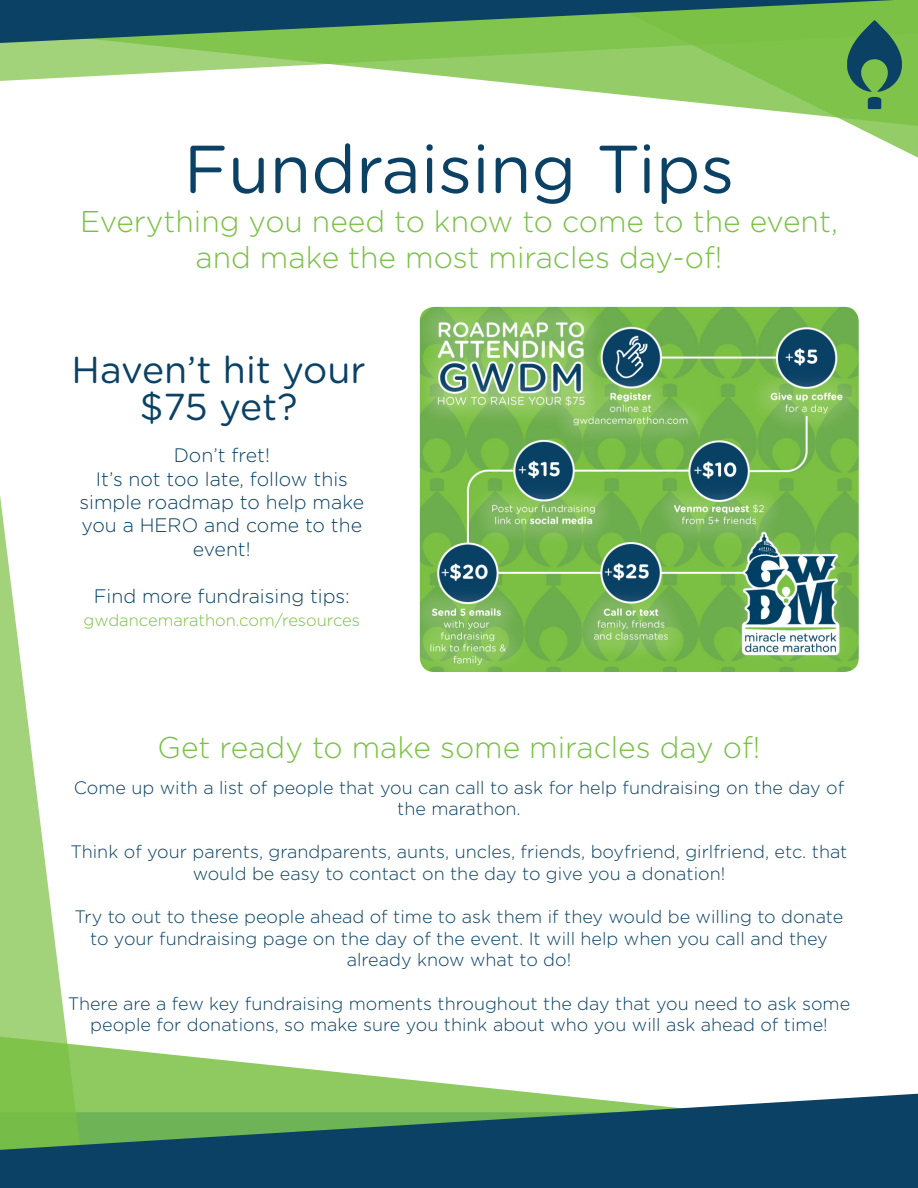
<style>
.page{position:relative;width:918px;height:1188px;background:#fff}
.page>*{position:absolute;margin:0;border:0;box-sizing:border-box;transform-origin:0 0}
.t1{font:67.5px "Gotham Rounded";color:#0a4165}
.t2{font:37.5px "Gotham Rounded";color:#0a4165}
.t3{font:300 30px "Gotham Rounded";color:#7ac143}
.t4{font:300 19.5px/23.4px "Gotham Rounded";color:#0a4165;text-align:center}
.t5{font:300 18px/21.6px "Gotham Rounded";color:#0a4165;text-align:center}
.t6{font:300 16.5px "Gotham Rounded";color:#7bc043}
</style>
<div class="page">
<svg style="left:128px;top:1050px;width:790px;height:44px"></svg>
<svg style="left:0;top:495px;width:128px;height:599px"></svg>
<svg style="left:0;top:1094px;width:918px;height:94px;background:#306866"></svg>
<svg style="left:0;top:0;width:918px;height:157px"></svg>
<img style="left:421px;top:308px;width:436px;height:363px">
<div style="left:412px;top:299px;width:454px;height:381px;border:8px solid #fff;border-radius:18px"></div>
<div style="left:412px;top:301px;width:10px;height:9px;background:#fff;border-radius:3px"></div>
<div style="left:858px;top:300px;width:10px;height:9px;background:#fff;border-radius:3px"></div>
<div style="left:857px;top:670px;width:11px;height:10px;background:#fff;border-radius:3px"></div>
<div style="left:412px;top:670px;width:10px;height:10px;background:#fff;border-radius:3px"></div>
<p class="t1" style="left:184px;top:123px;width:552px">Fundraising Tips</p>
<p class="t3" style="left:80px;top:202px;width:759px">Everything you need to know to come to the event,</p>
<p class="t3" style="left:196px;top:238px;width:528px">and make the most miracles day-of!</p>
<p class="t2" style="left:72px;top:344px;width:296px">Haven’t hit your</p>
<p class="t2" style="left:140px;top:381px;width:159px">$75 yet?</p>
<p class="t4" style="left:174px;top:443px;width:98px">Don’t fret!</p>
<p class="t4" style="left:80px;top:466px;width:286px">It’s not too late, follow this simple roadmap to help make you a HERO and come to the event!</p>
<p class="t4" style="left:94px;top:583px;width:258px">Find more fundraising tips:</p>
<p class="t6" style="left:84px;top:609px;width:278px">gwdancemarathon.com/resources</p>
<p class="t3" style="left:158px;top:727px;width:604px">Get ready to make some miracles day of!</p>
<p class="t5" style="left:74px;top:776px;width:772px">Come up with a list of people that you can call to ask for help fundraising on the day of the marathon.</p>
<p class="t5" style="left:71px;top:840px;width:778px">Think of your parents, grandparents, aunts, uncles, friends, boyfriend, girlfriend, etc. that would be easy to contact on the day to give you a donation!</p>
<p class="t5" style="left:75px;top:905px;width:770px">Try to out to these people ahead of time to ask them if they would be willing to donate to your fundraising page on the day of the event. It will help when you call and they</p>
<p class="t5" style="left:347px;top:948px;width:226px">already know what to do!</p>
<p class="t5" style="left:68px;top:992px;width:784px">There are a few key fundraising moments throughout the day that you need to ask some people for donations, so make sure you think about who you will ask ahead of time!</p>
</div>
